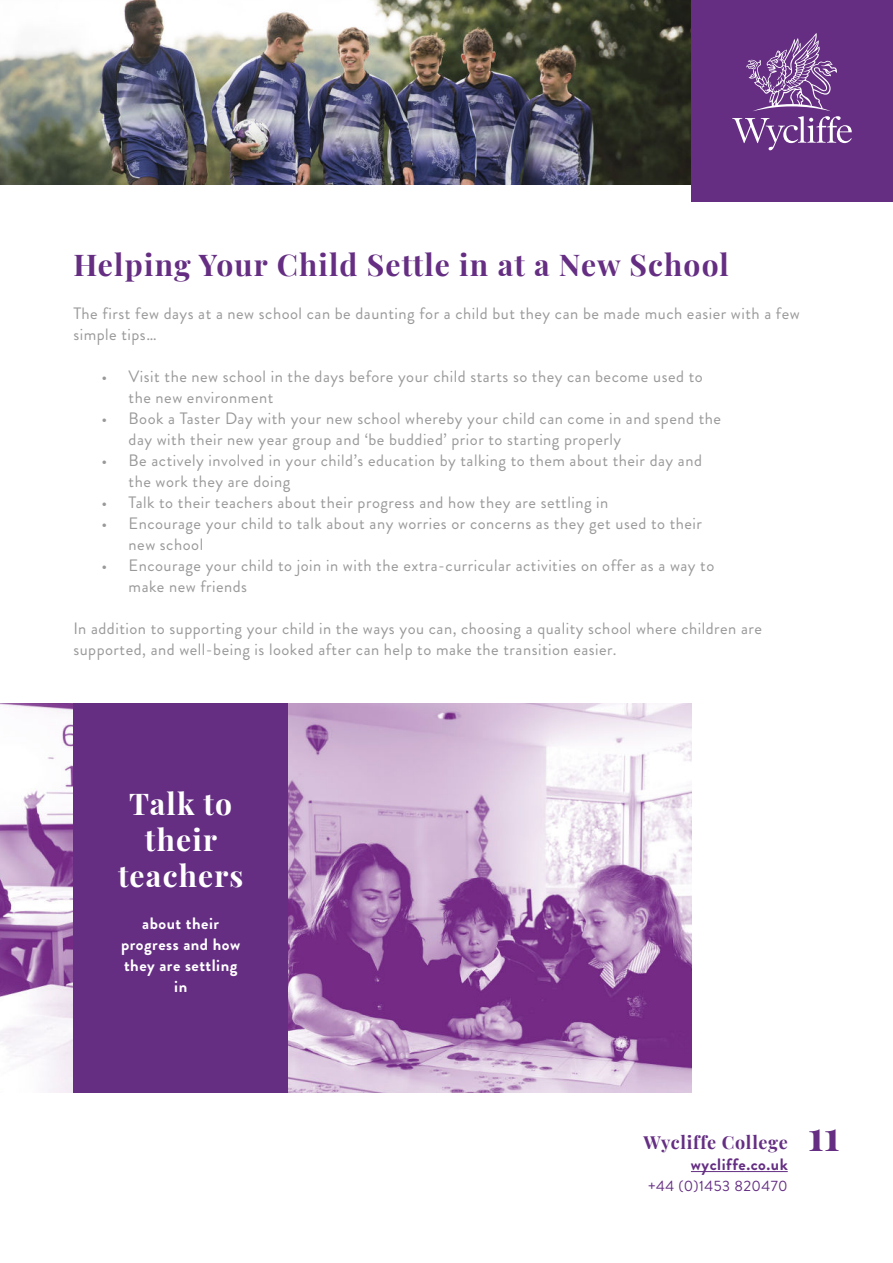
<style>
.page{position:relative;width:893px;height:1263px;background:#fff}
.page>*{position:absolute;margin:0;border:0;box-sizing:border-box;transform-origin:0 0}
.t1{font:700 42px "Playfair Display";color:#652e83}
.t2{font:700 30px "Playfair Display";letter-spacing:.04em;color:#652e83}
.t3{font:700 30px/36px "Playfair Display";letter-spacing:.04em;color:#fff;text-align:center}
.t4{font:700 18px "Playfair Display";letter-spacing:.04em;color:#652e83}
.t5{font:16.5px/21px "Brandon Grotesque";letter-spacing:.03em;color:#999}
.t6{font:700 16.5px/21px "Brandon Grotesque";letter-spacing:.03em;color:#fff;text-align:center}
.t7{font:700 16.5px "Brandon Grotesque";letter-spacing:.03em;color:#652e83}
.t8{font:15px "Brandon Grotesque";letter-spacing:.03em;color:#652e83}
</style>
<div class="page">
<img style="left:0;top:0;width:692px;height:184px">
<div style="left:692px;top:0;width:201px;height:202px;background:#652e83"></div>
<hr style="left:691px;top:1171px;width:97px;height:1px;background:#652e83">
<svg style="left:732px;top:33px;width:120px;height:117px"></svg>
<img style="left:0;top:704px;width:73px;height:389px">
<img style="left:288px;top:704px;width:404px;height:389px">
<div style="left:73px;top:704px;width:215px;height:389px;background:#652e83"></div>
<h2 class="t2" style="left:73px;top:253px;width:657px">Helping Your Child Settle in at a New School</h2>
<p class="t5" style="left:73px;top:305px;width:728px">The first few days at a new school can be daunting for a child but they can be made much easier with a few simple tips…</p>
<p class="t5" style="left:129px;top:368px;width:576px;text-indent:-27px">• Visit the new school in the days before your child starts so they can become used to the new environment</p>
<p class="t5" style="left:129px;top:410px;width:594px;text-indent:-27px">• Book a Taster Day with your new school whereby your child can come in and spend the day with their new year group and ‘be buddied’ prior to starting properly</p>
<p class="t5" style="left:129px;top:452px;width:575px;text-indent:-27px">• Be actively involved in your child’s education by talking to them about their day and the work they are doing</p>
<p class="t5" style="left:102px;top:494px;width:508px">• Talk to their teachers about their progress and how they are settling in</p>
<p class="t5" style="left:129px;top:515px;width:575px;text-indent:-27px">• Encourage your child to talk about any worries or concerns as they get used to their new school</p>
<p class="t5" style="left:129px;top:557px;width:587px;text-indent:-27px">• Encourage your child to join in with the extra-curricular activities on offer as a way to make new friends</p>
<p class="t5" style="left:73px;top:620px;width:690px">In addition to supporting your child in the ways you can, choosing a quality school where children are supported, and well-being is looked after can help to make the transition easier.</p>
<h2 class="t3" style="left:118px;top:788px;width:127px">Talk to their teachers</h2>
<p class="t6" style="left:121px;top:915px;width:121px">about their progress and how they are settling in</p>
<p class="t4" style="left:644px;top:1135px;width:146px">Wycliffe College</p>
<p class="t7" style="left:691px;top:1158px;width:98px">wycliffe.co.uk</p>
<p class="t8" style="left:648px;top:1181px;width:141px">+44 (0)1453 820470</p>
<h1 class="t1" style="left:808px;top:1118px;width:34px">11</h1>
</div>
